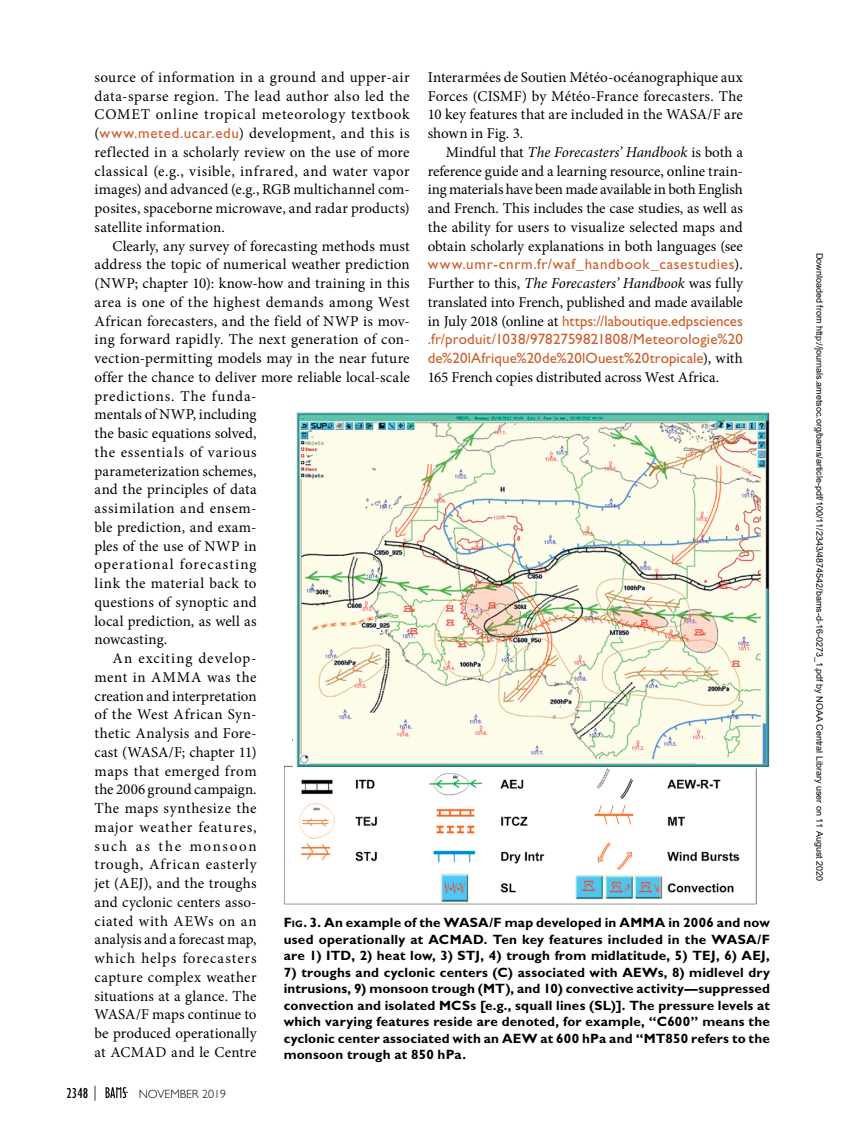
<style>
.page{position:relative;width:851px;height:1134px;background:#fff}
.page>*{position:absolute;margin:0;border:0;box-sizing:border-box;transform-origin:0 0}
.Body_Text{font:15px/18.8px "Minion Pro";letter-spacing:.015em;color:#000;text-align:justify}
.t1{font:condensed 15px "Gill Sans Std";color:#000}
.Caption__figure{font:700 13.5px/16.5px "Gill Sans Std";letter-spacing:.015em;color:#000;text-align:justify}
.t2{font:300 12px "Gill Sans Std";color:#000}
.t3{font:9px "Arial";color:#000}
.s1{font-family:"Gill Sans Std";color:#cd5e2c}
.s2{font-style:italic}
.s3{font-style:inherit}
.s4{font-size:9.45px}
.s5{font-weight:300;font-stretch:normal}
</style>
<div class="page">
<img style="left:284px;top:412px;width:486px;height:492px">
<div style="left:105px;top:1086px;width:24px;height:13px;background:#fff;border:2px solid #fff"></div>
<svg style="left:105px;top:1087px;width:23px;height:11px"></svg>
<p class="Body_Text" style="left:94px;top:68px;width:317px">source of information in a ground and upper-air data-sparse region. The lead author also led the COMET online tropical meteorology textbook (<span class="s1">www.meted.ucar.edu</span>) development, and this is reflected in a scholarly review on the use of more classical (e.g., visible, infrared, and water vapor images) and advanced (e.g., RGB multichannel com&shy;posites, spaceborne microwave, and radar products) satellite information.</p>
<p class="Body_Text" style="left:94px;top:236px;width:317px;text-align:left;text-indent:18px">Clearly, any survey of forecasting methods must address the topic of numerical weather prediction (NWP; chapter 10): know-how and training in this area is one of the highest demands among West African forecasters, and the field of NWP is mov&shy;ing forward rapidly. The next generation of con&shy;vection-permitting models may in the near future offer the chance to deliver more reliable local-scale predictions. The funda-<br>mentals of NWP, including<br>the basic equations solved,<br>the essentials of various<br>parameterization schemes,<br>and the principles of data<br>assimilation and ensem-<br>ble prediction, and exam-<br>ples of the use of NWP in<br>operational forecasting<br>link the material back to<br>questions of synoptic and<br>local prediction, as well as<br>nowcasting.</p>
<p class="Body_Text" style="left:94px;top:649px;width:164px;text-indent:18px">An exciting develop&shy;ment in AMMA was the creation and interpretation of the West African Syn&shy;thetic Analysis and Fore&shy;cast (WASA/F; chapter 11) maps that emerged from the 2006 ground campaign.<br>The maps synthesize the major weather features, such as the monsoon trough, African easterly jet (AEJ), and the troughs and cyclonic centers asso&shy;ciated with AEWs on an analysis and a forecast map, which helps forecasters capture complex weather situations at a glance. The WASA/F maps continue to be produced operationally at ACMAD and le Centre</p>
<p class="Body_Text" style="left:428px;top:68px;width:317px">Interarmées de Soutien Météo-océanographique aux Forces (CISMF) by Météo-France forecasters. The 10 key features that are included in the WASA/F are shown in Fig. 3.</p>
<p class="Body_Text" style="left:428px;top:143px;width:317px;text-indent:18px">Mindful that <span class="s2">The Forecasters’ Handbook</span> is both a reference guide and a learning resource, online train&shy;ing materials have been made available in both English and French. This includes the case studies, as well as the ability for users to visualize selected maps and obtain scholarly explanations in both languages (see <span class="s1">www.umr-cnrm.fr/waf_handbook_casestudies</span>).<br>Further to this, <span class="s2">The Forecasters’ Handbook</span> was fully translated into French, published and made available in July 2018 (online at <span class="s1">https://laboutique.edpsciences .fr/produit/1038/9782759821808/Meteorologie%20 de%20lAfrique%20de%20lOuest%20tropicale</span>), with 165 French copies distributed across West Africa.</p>
<p class="Caption__figure" style="left:284px;top:914px;width:488px"><span class="s3">F</span><span class="s4">ig</span><span class="s3">.</span> 3. An example of the WASA/F map developed in AMMA in 2006 and now used operationally at ACMAD. Ten key features included in the WASA/F are 1) ITD, 2) heat low, 3) STJ, 4) trough from midlatitude, 5) TEJ, 6) AEJ,</p>
<p class="Caption__figure" style="left:284px;top:964px;width:488px">7) troughs and cyclonic centers (C) associated with AEWs, 8) midlevel dry intrusions, 9) monsoon trough (MT), and 10) convective activity—suppressed convection and isolated MCSs [e.g., squall lines (SL)]. The pressure levels at which varying features reside are denoted, for example, “C600” means the cyclonic center associated with an AEW at 600 hPa and “MT850 refers to the monsoon trough at 850 hPa.</p>
<p class="t1" style="left:66px;top:1085px;width:32px">2348 <span class="s5">|</span></p>
<p class="t2" style="left:139px;top:1087px;width:89px">NOVEMBER 2019</p>
<p class="t3" style="left:823px;top:253px;width:630px;rotate:90deg">Downloaded from http://journals.ametsoc.org/bams/article-pdf/100/11/2343/4874542/bams-d-16-0273_1.pdf by NOAA Central Library user on 11 August 2020</p>
</div>
